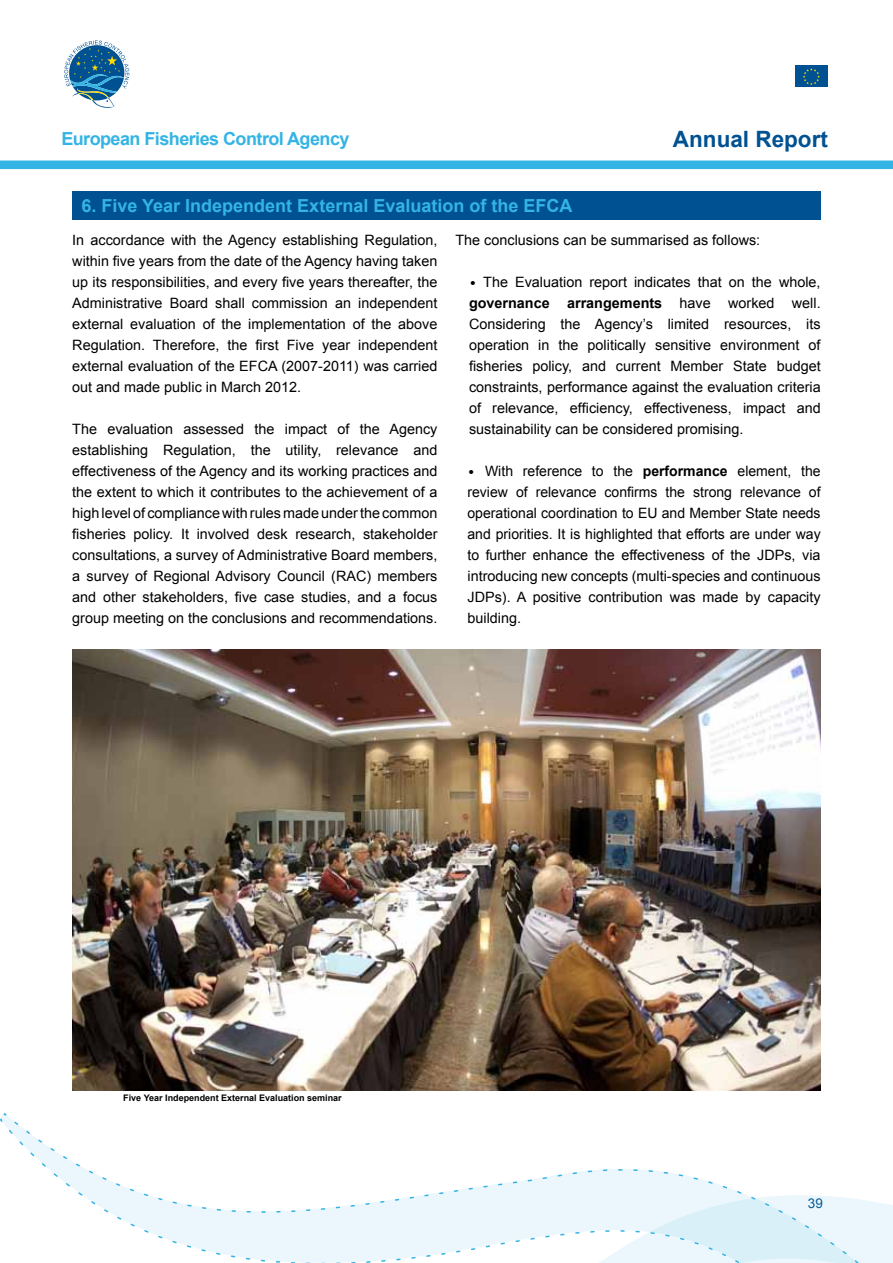
<style>
.page{position:relative;width:893px;height:1263px;background:#fff}
.page>*{position:absolute;margin:0;border:0;box-sizing:border-box;transform-origin:0 0}
.t1{font:700 22.5px "Arial";color:#005192}
.t2{font:700 18px "Arial";color:#34b4e4}
.t3{font:700 18px "Arial";letter-spacing:-.03em;color:#34b4e4}
.t4{font:14.25px/21px "Arial";color:#000;text-align:justify}
.t5{font:13.5px "Arial";color:#005192}
.t6{font:700 9px "Arial";color:#000}
.s1{font-family:"Trebuchet MS"}
.s2{font-weight:700}
</style>
<div class="page">
<div style="left:0;top:161px;width:893px;height:8px;background:#34b4e4"></div>
<div style="left:795px;top:66px;width:33px;height:21px;background:#005192"></div>
<svg style="left:803px;top:68px;width:17px;height:17px"></svg>
<svg style="left:64px;top:40px;width:65px;height:68px"></svg>
<svg style="left:0;top:1113px;width:893px;height:150px"></svg>
<div style="left:72px;top:191px;width:749px;height:29px;background:#005192"></div>
<img style="left:72px;top:649px;width:749px;height:442px">
<p class="t3" style="left:61px;top:127px;width:290px">European Fisheries Control Agency</p>
<h1 class="t1" style="left:673px;top:124px;width:157px">Annual Report</h1>
<p class="t2" style="left:82px;top:193px;width:492px">6. Five Year Independent External Evaluation of the EFCA</p>
<p class="t4" style="left:72px;top:230px;width:367px">In accordance with the Agency establishing Regulation, within five years from the date of the Agency having taken up its responsibilities, and every five years thereafter, the Administrative Board shall commission an independent external evaluation of the implementation of the above Regulation. Therefore, the first Five year independent external evaluation of the EFCA (2007-2011) was carried out and made public in March 2012.</p>
<p class="t4" style="left:72px;top:419px;width:367px">The evaluation assessed the impact of the Agency establishing Regulation, the utility, relevance and effectiveness of the Agency and its working practices and the extent to which it contributes to the achievement of a high level of compliance with rules made under the common fisheries policy. It involved desk research, stakeholder consultations, a survey of Administrative Board members, a survey of Regional Advisory Council (RAC) members and other stakeholders, five case studies, and a focus group meeting on the conclusions and recommendations.</p>
<p class="t4" style="left:455px;top:230px;width:306px">The conclusions can be summarised as follows:</p>
<p class="t4" style="left:469px;top:272px;width:353px"><span class="s1">•</span> The Evaluation report indicates that on the whole, <span class="s2">governance arrangements</span> have worked well.<br>Considering the Agency’s limited resources, its operation in the politically sensitive environment of fisheries policy, and current Member State budget constraints, performance against the evaluation criteria of relevance, efficiency, effectiveness, impact and sustainability can be considered promising.</p>
<p class="t4" style="left:467px;top:461px;width:355px"><span class="s1">•</span> With reference to the <span class="s2">performance</span> element, the review of relevance confirms the strong relevance of operational coordination to EU and Member State needs and priorities. It is highlighted that efforts are under way to further enhance the effectiveness of the JDPs, via introducing new concepts (multi-species and continuous JDPs). A positive contribution was made by capacity building.</p>
<p class="t6" style="left:123px;top:1092px;width:220px">Five Year Independent External Evaluation seminar</p>
<p class="t5" style="left:808px;top:1194px;width:17px">39</p>
</div>
